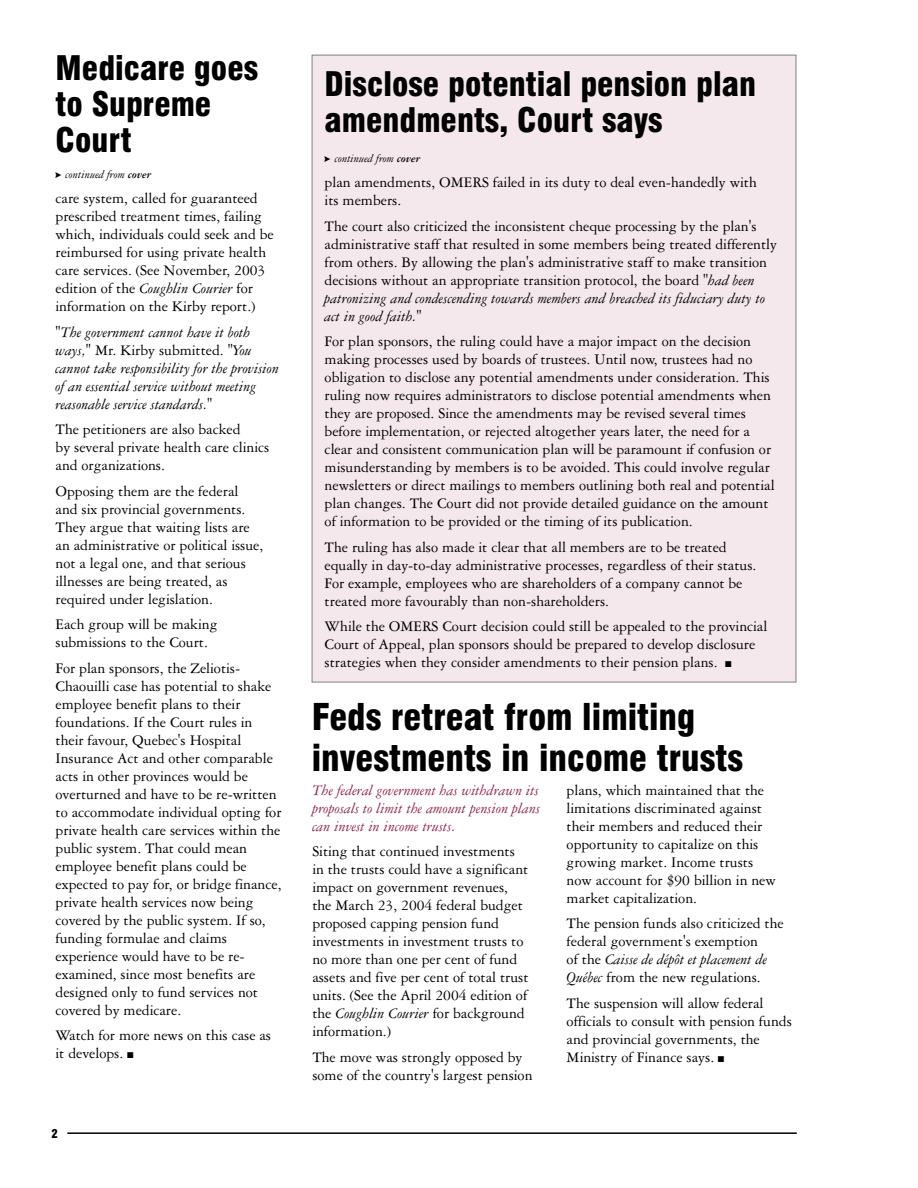
<style>
.page{position:relative;width:918px;height:1188px;background:#fff}
.page>*{position:absolute;margin:0;border:0;box-sizing:border-box;transform-origin:0 0}
.t1{font:36px/40.5px "Swis 721 Blk Cn BT";color:#000}
.t2{font:33px/36px "Swis 721 Blk Cn BT";color:#000}
.t3{font:15.75px/18px "Ameri Garmnd BT";color:#000}
.t4{font:italic 15.75px/18px "Ameri Garmnd BT";color:#000}
.t5{font:italic 15.75px/18px "Ameri Garmnd BT";color:#8f2445;text-align:justify}
.t6{font:italic 12px "Ameri Garmnd BT";color:#000}
.t7{font:12px "Swis 721 Blk Cn BT";color:#000}
.s1{font-weight:700}
.s2{font-style:italic}
.s3{font-style:normal}
</style>
<div class="page">
<div style="left:312px;top:55px;width:484px;height:627px;background:#f5e8ed;border:1px solid #808080"></div>
<hr style="left:67px;top:1132px;width:730px;height:2px;background:#000">
<h2 class="t2" style="left:56px;top:54px;width:204px">Medicare goes to Supreme<br>Court</h2>
<p class="t6" style="left:66px;top:169px;width:87px">continued from <span class="s1">cover</span></p>
<p class="t3" style="left:56px;top:190px;width:220px">care system, called for guaranteed prescribed treatment times, failing which, individuals could seek and be reimbursed for using private health care services. (See November, 2003 edition of the <span class="s2">Coughlin Courier</span> for information on the Kirby report.)</p>
<p class="t4" style="left:56px;top:324px;width:225px">"The government cannot have it both ways," <span class="s3">Mr. Kirby submitted.</span> "You cannot take responsibility for the provision of an essential service without meeting reasonable service standards."</p>
<p class="t3" style="left:56px;top:421px;width:215px">The petitioners are also backed<br>by several private health care clinics and organizations.</p>
<p class="t3" style="left:56px;top:483px;width:209px">Opposing them are the federal and six provincial governments.<br>They argue that waiting lists are an administrative or political issue, not a legal one, and that serious illnesses are being treated, as required under legislation.</p>
<p class="t3" style="left:56px;top:616px;width:163px">Each group will be making submissions to the Court.</p>
<p class="t3" style="left:56px;top:660px;width:228px">For plan sponsors, the Zeliotis-Chaouilli case has potential to shake employee benefit plans to their foundations. If the Court rules in their favour, Quebec's Hospital Insurance Act and other comparable acts in other provinces would be overturned and have to be re-written to accommodate individual opting for private health care services within the public system. That could mean employee benefit plans could be expected to pay for, or bridge finance, private health services now being covered by the public system. If so, funding formulae and claims experience would have to be re&shy;examined, since most benefits are designed only to fund services not covered by medicare.</p>
<p class="t3" style="left:56px;top:1027px;width:217px">Watch for more news on this case as it develops.</p>
<p class="t7" style="left:52px;top:1129px;width:8px">2</p>
<h2 class="t2" style="left:325px;top:69px;width:433px">Disclose potential pension plan amendments, Court says</h2>
<p class="t6" style="left:335px;top:152px;width:87px">continued from <span class="s1">cover</span></p>
<p class="t3" style="left:325px;top:174px;width:434px">plan amendments, OMERS failed in its duty to deal even-handedly with its members.</p>
<p class="t3" style="left:325px;top:217px;width:454px">The court also criticized the inconsistent cheque processing by the plan's administrative staff that resulted in some members being treated differently from others. By allowing the plan's administrative staff to make transition decisions without an appropriate transition protocol, the board <span class="s2">"had been patronizing and condescending towards members and breached its fiduciary duty to act in good faith."</span></p>
<p class="t3" style="left:325px;top:333px;width:451px">For plan sponsors, the ruling could have a major impact on the decision making processes used by boards of trustees. Until now, trustees had no obligation to disclose any potential amendments under consideration. This ruling now requires administrators to disclose potential amendments when they are proposed. Since the amendments may be revised several times before implementation, or rejected altogether years later, the need for a clear and consistent communication plan will be paramount if confusion or misunderstanding by members is to be avoided. This could involve regular newsletters or direct mailings to members outlining both real and potential plan changes. The Court did not provide detailed guidance on the amount of information to be provided or the timing of its publication.</p>
<p class="t3" style="left:325px;top:538px;width:433px">The ruling has also made it clear that all members are to be treated equally in day-to-day administrative processes, regardless of their status.<br>For example, employees who are shareholders of a company cannot be treated more favourably than non-shareholders.</p>
<p class="t3" style="left:325px;top:618px;width:444px">While the OMERS Court decision could still be appealed to the provincial<br>Court of Appeal, plan sponsors should be prepared to develop disclosure strategies when they consider amendments to their pension plans.</p>
<h1 class="t1" style="left:312px;top:700px;width:433px">Feds retreat from limiting investments in income trusts</h1>
<p class="t5" style="left:312px;top:782px;width:229px">The federal government has withdrawn its proposals to limit the amount pension plans can invest in income trusts.</p>
<p class="t3" style="left:312px;top:843px;width:218px">Siting that continued investments in the trusts could have a significant impact on government revenues, the March 23, 2004 federal budget proposed capping pension fund investments in investment trusts to no more than one per cent of fund assets and five per cent of total trust units. (See the April 2004 edition of the <span class="s2">Coughlin Courier</span> for background information.)</p>
<p class="t3" style="left:312px;top:1049px;width:222px">The move was strongly opposed by some of the country's largest pension</p>
<p class="t3" style="left:567px;top:782px;width:211px">plans, which maintained that the limitations discriminated against their members and reduced their opportunity to capitalize on this growing market. Income trusts now account for $90 billion in new market capitalization.</p>
<p class="t3" style="left:567px;top:915px;width:219px">The pension funds also criticized the federal government's exemption<br>of the <span class="s2">Caisse de dépôt et placement de Québec</span> from the new regulations.</p>
<p class="t3" style="left:567px;top:995px;width:227px">The suspension will allow federal officials to consult with pension funds and provincial governments, the Ministry of Finance says.</p>
</div>
